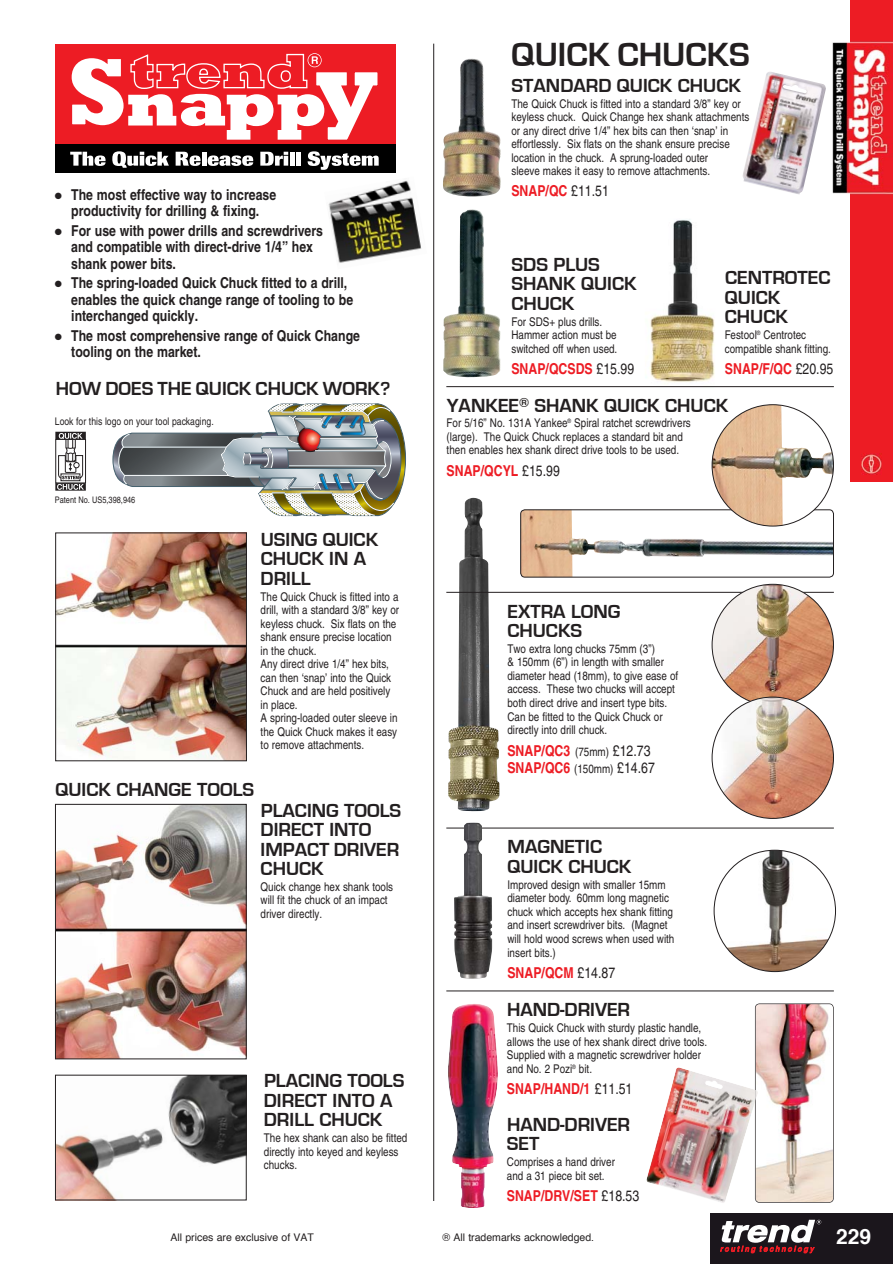
<style>
.page{position:relative;width:893px;height:1264px;background:#fff}
.page>*{position:absolute;margin:0;border:0;box-sizing:border-box;transform-origin:0 0}
.t1{font:700 34.5px "Eurostile";color:#231f20}
.t2{font:700 21px "Helvetica";color:#fff}
.t3{font:700 19.5px/19.5px "Eurostile";color:#231f20}
.t4{font:700 condensed 15px/16.5px "Helvetica LT";color:#231f20}
.t5{font:700 condensed 15px/17.2px "Helvetica LT";color:#ed1c24}
.t6{font:condensed 12px/13.5px "Helvetica LT";color:#231f20}
.t7{font:10.5px "Helvetica";color:#231f20}
.t8{font:condensed 10.5px "Helvetica LT";color:#231f20}
.t9{font:condensed 9px "Helvetica LT";color:#231f20}
.s1{font-weight:400;color:#231f20}
.s2{font-weight:400;font-size:12px;color:#231f20}
</style>
<div class="page">
<div style="left:850px;top:0;width:42px;height:481px;background:#ed1c24"></div>
<div style="left:710px;top:1212px;width:182px;height:51px;background:#1b161c"></div>
<svg style="left:720px;top:1219px;width:100px;height:35px"></svg>
<img style="left:861px;top:454px;width:20px;height:20px">
<img style="left:832px;top:41px;width:60px;height:153px">
<img style="left:640px;top:219px;width:85px;height:169px">
<img style="left:646px;top:1067px;width:108px;height:135px">
<img style="left:754px;top:1003px;width:79px;height:199px">
<svg style="left:356px;top:407px;width:49px;height:103px"></svg>
<hr style="left:356px;top:407px;width:49px;height:1px;background:#796700">
<svg style="left:113px;top:403px;width:286px;height:113px"></svg>
<svg style="left:55px;top:431px;width:31px;height:59px"></svg>
<div style="left:55px;top:144px;width:340px;height:29px;background:#000"></div>
<svg style="left:70px;top:152px;width:36px;height:14px"></svg>
<svg style="left:112px;top:151px;width:57px;height:17px"></svg>
<svg style="left:175px;top:152px;width:25px;height:14px"></svg>
<hr style="left:202px;top:152px;width:4px;height:14px;background:#fff">
<svg style="left:207px;top:155px;width:46px;height:11px"></svg>
<svg style="left:260px;top:152px;width:28px;height:14px"></svg>
<hr style="left:290px;top:152px;width:4px;height:14px;background:#fff">
<hr style="left:296px;top:152px;width:4px;height:14px;background:#fff">
<svg style="left:307px;top:151px;width:71px;height:19px"></svg>
<div style="left:55px;top:45px;width:340px;height:99px;background:#ed1c24"></div>
<svg style="left:71px;top:53px;width:307px;height:87px"></svg>
<img style="left:443px;top:59px;width:57px;height:137px">
<img style="left:521px;top:511px;width:312px;height:66px">
<div style="left:520px;top:509px;width:313px;height:68px;border:1px solid #231f20;border-radius:4px"></div>
<img style="left:742px;top:72px;width:83px;height:123px">
<img style="left:448px;top:498px;width:51px;height:313px">
<img style="left:711px;top:404px;width:122px;height:122px">
<img style="left:713px;top:850px;width:122px;height:121px;border-radius:50%">
<img style="left:57px;top:534px;width:188px;height:225px">
<div style="left:55px;top:532px;width:192px;height:229px;border:1px solid #231f20"></div>
<img style="left:57px;top:805px;width:187px;height:252px">
<div style="left:55px;top:803px;width:191px;height:256px;border:1px solid #231f20"></div>
<img style="left:57px;top:1076px;width:187px;height:122px">
<div style="left:55px;top:1074px;width:191px;height:126px;border:1px solid #231f20"></div>
<hr style="left:446px;top:990px;width:387px;height:1px;background:#231f20">
<hr style="left:446px;top:827px;width:387px;height:1px;background:#231f20">
<hr style="left:446px;top:592px;width:387px;height:1px;background:#231f20">
<hr style="left:446px;top:386px;width:387px;height:1px;background:#231f20">
<img style="left:448px;top:1004px;width:50px;height:203px">
<img style="left:443px;top:209px;width:57px;height:168px">
<img style="left:711px;top:584px;width:122px;height:121px;border-radius:50%">
<img style="left:711px;top:697px;width:122px;height:121px;border-radius:50%">
<hr style="left:433px;top:44px;width:1px;height:1156px;background:#231f20">
<img style="left:328px;top:180px;width:94px;height:83px">
<img style="left:454px;top:822px;width:38px;height:156px">
<p class="t4" style="left:71px;top:188px;width:206px">The most effective way to increase productivity for drilling &amp; fixing.</p>
<p class="t4" style="left:71px;top:224px;width:253px">For use with power drills and screwdrivers and compatible with direct-drive 1/4” hex shank power bits.</p>
<p class="t4" style="left:71px;top:276px;width:283px">The spring-loaded Quick Chuck fitted to a drill, enables the quick change range of tooling to be interchanged quickly.</p>
<p class="t4" style="left:71px;top:329px;width:290px">The most comprehensive range of Quick Change tooling on the market.</p>
<p class="t3" style="left:56px;top:379px;width:336px">HOW DOES THE QUICK CHUCK WORK?</p>
<p class="t8" style="left:55px;top:418px;width:160px">Look for this logo on your tool packaging.</p>
<p class="t9" style="left:55px;top:496px;width:82px">Patent No. US5,398,946</p>
<p class="t3" style="left:260px;top:530px;width:119px">USING QUICK<br>CHUCK IN A<br>DRILL</p>
<p class="t6" style="left:260px;top:591px;width:140px">The Quick Chuck is fitted into a drill, with a standard 3/8” key or keyless chuck. Six flats on the shank ensure precise location in the chuck.<br>Any direct drive 1/4” hex bits, can then ‘snap’ into the Quick<br>Chuck and are held positively in place.<br>A spring-loaded outer sleeve in the Quick Chuck makes it easy to remove attachments.</p>
<p class="t3" style="left:55px;top:780px;width:200px">QUICK CHANGE TOOLS</p>
<p class="t3" style="left:260px;top:800px;width:142px">PLACING TOOLS<br>DIRECT INTO<br>IMPACT DRIVER<br>CHUCK</p>
<p class="t6" style="left:260px;top:881px;width:134px">Quick change hex shank tools will fit the chuck of an impact driver directly.</p>
<p class="t3" style="left:264px;top:1071px;width:142px">PLACING TOOLS<br>DIRECT INTO A<br>DRILL CHUCK</p>
<p class="t6" style="left:264px;top:1132px;width:145px">The hex shank can also be fitted directly into keyed and keyless chucks.</p>
<p class="t1" style="left:511px;top:39px;width:239px">QUICK CHUCKS</p>
<p class="t3" style="left:511px;top:77px;width:231px">STANDARD QUICK CHUCK</p>
<p class="t6" style="left:511px;top:98px;width:239px">The Quick Chuck is fitted into a standard 3/8” key or keyless chuck. Quick Change hex shank attachments or any direct drive 1/4” hex bits can then ‘snap’ in effortlessly. Six flats on the shank ensure precise location in the chuck. A sprung-loaded outer<br>sleeve makes it easy to remove attachments.</p>
<p class="t5" style="left:511px;top:184px;width:99px">SNAP/QC <span class="s1">£11.51</span></p>
<p class="t3" style="left:511px;top:255px;width:127px">SDS PLUS<br>SHANK QUICK<br>CHUCK</p>
<p class="t6" style="left:511px;top:316px;width:107px">For SDS+ plus drills.<br>Hammer action must be switched off when used.</p>
<p class="t5" style="left:511px;top:362px;width:124px">SNAP/QCSDS <span class="s1">£15.99</span></p>
<p class="t3" style="left:724px;top:269px;width:107px">CENTROTEC<br>QUICK<br>CHUCK</p>
<p class="t6" style="left:724px;top:329px;width:107px">Festool<sup>®</sup> Centrotec compatible shank fitting.</p>
<p class="t5" style="left:724px;top:362px;width:110px">SNAP/F/QC <span class="s1">£20.95</span></p>
<p class="t3" style="left:446px;top:396px;width:283px">YANKEE<sup>®</sup> SHANK QUICK CHUCK</p>
<p class="t6" style="left:446px;top:417px;width:246px">For 5/16” No. 131A Yankee<sup>®</sup> Spiral ratchet screwdrivers (large). The Quick Chuck replaces a standard bit and then enables hex shank direct drive tools to be used.</p>
<p class="t5" style="left:446px;top:463px;width:115px">SNAP/QCYL <span class="s1">£15.99</span></p>
<p class="t3" style="left:507px;top:602px;width:114px">EXTRA LONG<br>CHUCKS</p>
<p class="t6" style="left:507px;top:643px;width:172px">Two extra long chucks 75mm (3”)<br>&amp; 150mm (6”) in length with smaller diameter head (18mm), to give ease of access. These two chucks will accept both direct drive and insert type bits.<br>Can be fitted to the Quick Chuck or directly into drill chuck.</p>
<p class="t5" style="left:507px;top:743px;width:149px">SNAP/QC3 <span class="s2">(75mm)</span> <span class="s1">£12.73<br></span>SNAP/QC6 <span class="s2">(150mm)</span> <span class="s1">£14.67</span></p>
<p class="t3" style="left:507px;top:837px;width:126px">MAGNETIC<br>QUICK CHUCK</p>
<p class="t6" style="left:507px;top:878px;width:168px">Improved design with smaller 15mm diameter body. 60mm long magnetic chuck which accepts hex shank fitting and insert screwdriver bits. (Magnet will hold wood screws when used with insert bits.)</p>
<p class="t5" style="left:507px;top:966px;width:109px">SNAP/QCM <span class="s1">£14.87</span></p>
<p class="t3" style="left:506px;top:1000px;width:125px">HAND-DRIVER</p>
<p class="t6" style="left:506px;top:1021px;width:202px">This Quick Chuck with sturdy plastic handle, allows the use of hex shank direct drive tools.<br>Supplied with a magnetic screwdriver holder and No. 2 Pozi<sup>®</sup> bit.</p>
<p class="t5" style="left:506px;top:1081px;width:127px">SNAP/HAND/1 <span class="s1">£11.51</span></p>
<p class="t3" style="left:506px;top:1114px;width:125px">HAND-DRIVER<br>SET</p>
<p class="t6" style="left:506px;top:1155px;width:110px;line-height:14.4px">Comprises a hand driver and a 31 piece bit set.</p>
<p class="t5" style="left:506px;top:1188px;width:134px">SNAP/DRV/SET <span class="s1">£18.53</span></p>
<p class="t7" style="left:170px;top:1232px;width:145px">All prices are exclusive of VAT</p>
<p class="t7" style="left:442px;top:1232px;width:153px">® All trademarks acknowledged.</p>
<p class="t2" style="left:835px;top:1227px;width:37px">229</p>
</div>
